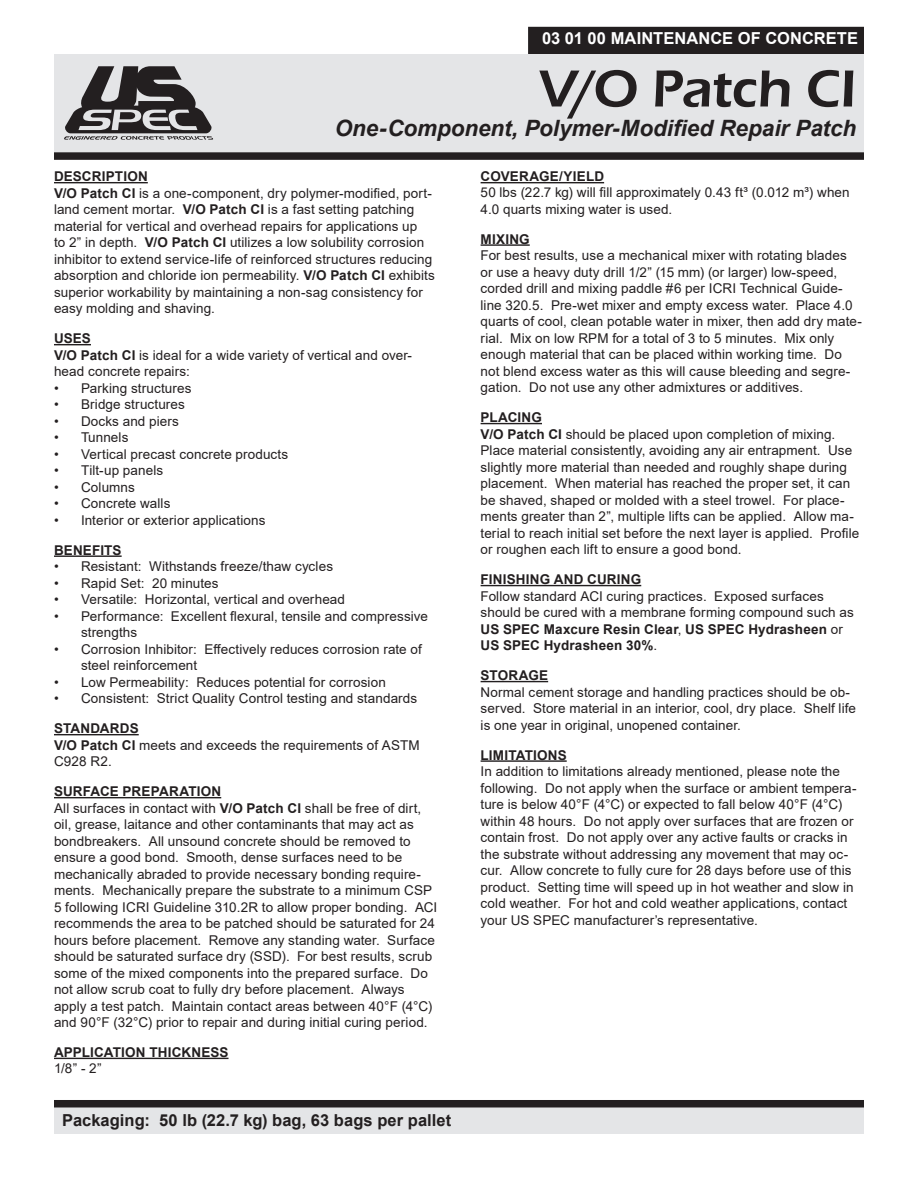
<style>
.page{position:relative;width:918px;height:1188px;background:#fff}
.page>*{position:absolute;margin:0;border:0;box-sizing:border-box;transform-origin:0 0}
.Product_Name{font:600 54px "Eras ITC";letter-spacing:-.01em;color:#231f20}
.Product_Descriptions{font:italic 700 22.5px "Arial";letter-spacing:-.005em;color:#231f20}
.Packaging{font:700 16.5px "Arial";letter-spacing:.005em;color:#231f20}
.categories{font:700 16.5px "Arial";letter-spacing:.005em;color:#fff}
.Body_Text{font:13.5px/16.5px "Arial";letter-spacing:.005em;color:#231f20}
.Body_Text_Heading{font:700 13.5px "Arial";letter-spacing:.01em;color:#231f20}
.s1{font-weight:700}
</style>
<div class="page">
<div style="left:54px;top:1108px;width:810px;height:26px;background:#e4e5e7"></div>
<div style="left:54px;top:1100px;width:810px;height:7px;background:#231f20"></div>
<div style="left:54px;top:54px;width:810px;height:98px;background:#e4e5e7"></div>
<div style="left:54px;top:152px;width:810px;height:8px;background:#231f20"></div>
<svg style="left:64px;top:66px;width:149px;height:74px"></svg>
<hr style="left:54px;top:182px;width:94px;height:1px;background:#231f20">
<hr style="left:54px;top:344px;width:37px;height:1px;background:#231f20">
<hr style="left:54px;top:555px;width:68px;height:2px;background:#231f20">
<hr style="left:54px;top:734px;width:85px;height:1px;background:#231f20">
<hr style="left:54px;top:797px;width:167px;height:1px;background:#231f20">
<hr style="left:54px;top:1058px;width:175px;height:1px;background:#231f20">
<hr style="left:481px;top:182px;width:123px;height:1px;background:#231f20">
<hr style="left:481px;top:244px;width:49px;height:2px;background:#231f20">
<hr style="left:481px;top:423px;width:61px;height:1px;background:#231f20">
<hr style="left:481px;top:585px;width:160px;height:1px;background:#231f20">
<hr style="left:481px;top:681px;width:67px;height:1px;background:#231f20">
<hr style="left:481px;top:760px;width:86px;height:2px;background:#231f20">
<div style="left:528px;top:27px;width:336px;height:27px;background:#231f20"></div>
<p class="categories" style="left:542px;top:27px;width:317px">03 01 00 MAINTENANCE OF CONCRETE</p>
<p class="Product_Name" style="left:539px;top:58px;width:319px">V/O Patch CI</p>
<p class="Product_Descriptions" style="left:335px;top:113px;width:523px">One-Component, Polymer-Modified Repair Patch</p>
<p class="Body_Text_Heading" style="left:54px;top:167px;width:95px">DESCRIPTION</p>
<p class="Body_Text" style="left:54px;top:185px;width:382px"><span class="s1">V/O Patch CI</span> is a one-component, dry polymer-modified, port&shy;land cement mortar. <span class="s1">V/O Patch CI</span> is a fast setting patching material for vertical and overhead repairs for applications up<br>to 2” in depth. <span class="s1">V/O Patch CI</span> utilizes a low solubility corrosion inhibitor to extend service-life of reinforced structures reducing absorption and chloride ion permeability. <span class="s1">V/O Patch CI</span> exhibits superior workability by maintaining a non-sag consistency for easy molding and shaving.</p>
<p class="Body_Text_Heading" style="left:54px;top:329px;width:38px">USES</p>
<p class="Body_Text" style="left:54px;top:347px;width:359px"><span class="s1">V/O Patch CI</span> is ideal for a wide variety of vertical and over&shy;head concrete repairs:</p>
<p class="Body_Text" style="left:54px;top:380px;width:139px">• Parking structures</p>
<p class="Body_Text" style="left:54px;top:396px;width:132px">• Bridge structures</p>
<p class="Body_Text" style="left:54px;top:413px;width:127px">• Docks and piers</p>
<p class="Body_Text" style="left:54px;top:429px;width:76px">• Tunnels</p>
<p class="Body_Text" style="left:54px;top:446px;width:236px">• Vertical precast concrete products</p>
<p class="Body_Text" style="left:54px;top:462px;width:111px">• Tilt-up panels</p>
<p class="Body_Text" style="left:54px;top:479px;width:82px">• Columns</p>
<p class="Body_Text" style="left:54px;top:495px;width:118px">• Concrete walls</p>
<p class="Body_Text" style="left:54px;top:512px;width:213px">• Interior or exterior applications</p>
<p class="Body_Text_Heading" style="left:54px;top:541px;width:69px">BENEFITS</p>
<p class="Body_Text" style="left:54px;top:558px;width:281px">• Resistant: Withstands freeze/thaw cycles</p>
<p class="Body_Text" style="left:54px;top:575px;width:166px">• Rapid Set: 20 minutes</p>
<p class="Body_Text" style="left:54px;top:591px;width:293px">• Versatile: Horizontal, vertical and overhead</p>
<p class="Body_Text" style="left:81px;top:608px;width:349px;text-indent:-27px">• Performance: Excellent flexural, tensile and compressive strengths</p>
<p class="Body_Text" style="left:81px;top:641px;width:342px;text-indent:-27px">• Corrosion Inhibitor: Effectively reduces corrosion rate of steel reinforcement</p>
<p class="Body_Text" style="left:54px;top:674px;width:333px">• Low Permeability: Reduces potential for corrosion</p>
<p class="Body_Text" style="left:54px;top:690px;width:365px">• Consistent: Strict Quality Control testing and standards</p>
<p class="Body_Text_Heading" style="left:54px;top:719px;width:86px">STANDARDS</p>
<p class="Body_Text" style="left:54px;top:737px;width:367px"><span class="s1">V/O Patch CI</span> meets and exceeds the requirements of ASTM<br>C928 R2.</p>
<p class="Body_Text_Heading" style="left:54px;top:782px;width:169px">SURFACE PREPARATION</p>
<p class="Body_Text" style="left:54px;top:800px;width:385px">All surfaces in contact with <span class="s1">V/O Patch CI</span> shall be free of dirt, oil, grease, laitance and other contaminants that may act as bondbreakers. All unsound concrete should be removed to ensure a good bond. Smooth, dense surfaces need to be mechanically abraded to provide necessary bonding require&shy;ments. Mechanically prepare the substrate to a minimum CSP 5 following ICRI Guideline 310.2R to allow proper bonding. ACI recommends the area to be patched should be saturated for 24 hours before placement. Remove any standing water. Surface should be saturated surface dry (SSD). For best results, scrub some of the mixed components into the prepared surface. Do not allow scrub coat to fully dry before placement. Always apply a test patch. Maintain contact areas between 40°F (4°C) and 90°F (32°C) prior to repair and during initial curing period.</p>
<p class="Body_Text_Heading" style="left:54px;top:1043px;width:176px">APPLICATION THICKNESS</p>
<p class="Body_Text" style="left:54px;top:1060px;width:49px">1/8” - 2”</p>
<p class="Packaging" style="left:62px;top:1108px;width:391px">Packaging: 50 lb (22.7 kg) bag, 63 bags per pallet</p>
<p class="Body_Text_Heading" style="left:481px;top:167px;width:125px">COVERAGE/YIELD</p>
<p class="Body_Text" style="left:481px;top:185px;width:371px">50 lbs (22.7 kg) will fill approximately 0.43 ft³ (0.012 m³) when<br>4.0 quarts mixing water is used.</p>
<p class="Body_Text_Heading" style="left:481px;top:229px;width:51px">MIXING</p>
<p class="Body_Text" style="left:481px;top:247px;width:383px">For best results, use a mechanical mixer with rotating blades or use a heavy duty drill 1/2” (15 mm) (or larger) low-speed, corded drill and mixing paddle #6 per ICRI Technical Guide&shy;line 320.5. Pre-wet mixer and empty excess water. Place 4.0 quarts of cool, clean potable water in mixer, then add dry mate&shy;rial. Mix on low RPM for a total of 3 to 5 minutes. Mix only enough material that can be placed within working time. Do not blend excess water as this will cause bleeding and segre&shy;gation. Do not use any other admixtures or additives.</p>
<p class="Body_Text_Heading" style="left:481px;top:408px;width:63px">PLACING</p>
<p class="Body_Text" style="left:481px;top:426px;width:380px"><span class="s1">V/O Patch CI</span> should be placed upon completion of mixing.<br>Place material consistently, avoiding any air entrapment. Use slightly more material than needed and roughly shape during placement. When material has reached the proper set, it can be shaved, shaped or molded with a steel trowel. For place&shy;ments greater than 2”, multiple lifts can be applied. Allow ma&shy;terial to reach initial set before the next layer is applied. Profile or roughen each lift to ensure a good bond.</p>
<p class="Body_Text_Heading" style="left:481px;top:570px;width:162px">FINISHING AND CURING</p>
<p class="Body_Text" style="left:481px;top:588px;width:375px">Follow standard ACI curing practices. Exposed surfaces should be cured with a membrane forming compound such as <span class="s1">US SPEC Maxcure Resin Clear</span>, <span class="s1">US SPEC Hydrasheen</span> or <span class="s1">US SPEC Hydrasheen 30%</span>.</p>
<p class="Body_Text_Heading" style="left:481px;top:666px;width:69px">STORAGE</p>
<p class="Body_Text" style="left:481px;top:684px;width:377px">Normal cement storage and handling practices should be ob&shy;served. Store material in an interior, cool, dry place. Shelf life is one year in original, unopened container.</p>
<p class="Body_Text_Heading" style="left:481px;top:745px;width:88px">LIMITATIONS</p>
<p class="Body_Text" style="left:481px;top:763px;width:377px">In addition to limitations already mentioned, please note the following. Do not apply when the surface or ambient tempera&shy;ture is below 40°F (4°C) or expected to fall below 40°F (4°C) within 48 hours. Do not apply over surfaces that are frozen or contain frost. Do not apply over any active faults or cracks in the substrate without addressing any movement that may oc&shy;cur. Allow concrete to fully cure for 28 days before use of this product. Setting time will speed up in hot weather and slow in cold weather. For hot and cold weather applications, contact your US SPEC manufacturer’s representative.</p>
</div>
